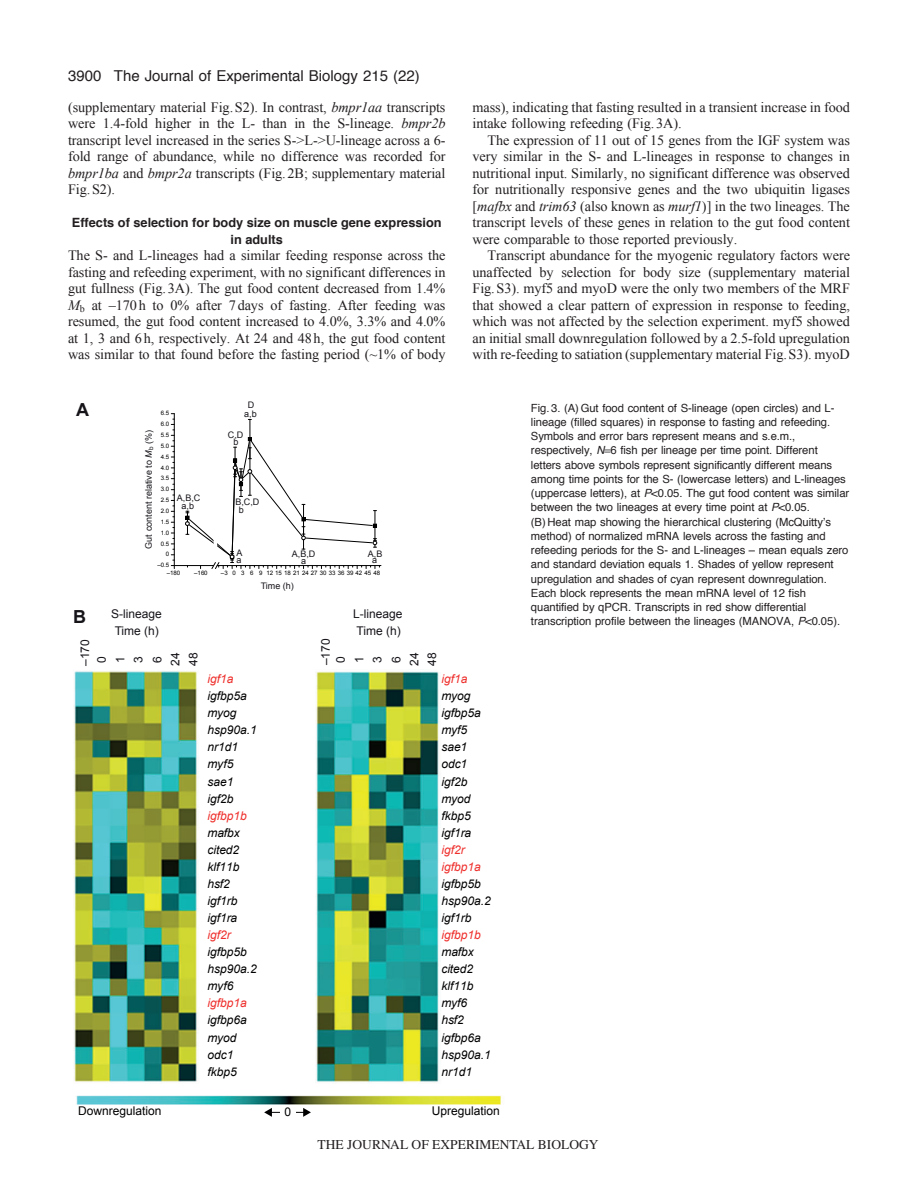
<style>
.page{position:relative;width:918px;height:1188px;background:#fff}
.page>*{position:absolute;margin:0;border:0;box-sizing:border-box;transform-origin:0 0}
.t1{font:700 18px "Arial";color:#171419}
.t2{font:15px "Helvetica";color:#231f20}
.t3{font:14.25px/16.5px "Times New Roman";letter-spacing:-.005em;color:#231f20;text-align:justify}
.t4{font:13.5px "Times";color:#231f20}
.t5{font:700 12.75px/16.5px "Helvetica";color:#231f20;text-align:center}
.t6{font:italic 12px/17.1px "Arial";color:#000001}
.t7{font:12px/18.3px "Arial";color:#17141a;text-align:center}
.t8{font:italic 12px/17.1px "Arial";color:#ee2f2c}
.t9{font:12px "Arial";color:#000001}
.t10{font:11.25px/14.2px "Helvetica";letter-spacing:-.005em;color:#231f20}
.t11{font:9px "Arial";color:#17141a}
.t12{font:6.15px "Arial";color:#000001}
.s1{font-style:italic}
</style>
<div class="page">
<img style="left:76px;top:1095px;width:426px;height:10px">
<img style="left:74px;top:671px;width:125px;height:411px">
<img style="left:316px;top:671px;width:123px;height:411px">
<hr style="left:174px;top:565px;width:40px;height:1px;background:#000001">
<hr style="left:217px;top:565px;width:164px;height:1px;background:#000001">
<svg style="left:171px;top:413px;width:4px;height:156px"></svg>
<hr style="left:174px;top:414px;width:1px;height:152px;background:#000001">
<svg style="left:185px;top:419px;width:195px;height:150px"></svg>
<hr style="left:271px;top:1112px;width:33px;height:1px;background:#000001">
<svg style="left:264px;top:1108px;width:8px;height:9px"></svg>
<svg style="left:303px;top:1108px;width:8px;height:9px"></svg>
<div style="left:280px;top:1107px;width:16px;height:10px;background:#fff"></div>
<p class="t2" style="left:114px;top:69px;width:307px">The Journal of Experimental Biology 215 (22)</p>
<p class="t2" style="left:68px;top:69px;width:35px">3900</p>
<p class="t3" style="left:68px;top:99px;width:379px">(supplementary material Fig.S2). In contrast, <span class="s1">bmpr1aa</span> transcripts were 1.4-fold higher in the L- than in the S-lineage. <span class="s1">bmpr2b </span>transcript level increased in the series S-&gt;L-&gt;U-lineage across a 6- fold range of abundance, while no difference was recorded for <span class="s1">bmpr1ba</span> and <span class="s1">bmpr2a</span> transcripts (Fig.2B; supplementary material Fig.S2).</p>
<p class="t5" style="left:72px;top:216px;width:371px">Effects of selection for body size on muscle gene expression in adults</p>
<p class="t3" style="left:68px;top:247px;width:379px">The S- and L-lineages had a similar feeding response across the fasting and refeeding experiment, with no significant differences in gut fullness (Fig.3A). The gut food content decreased from 1.4% <span class="s1">M</span><sub>b</sub> at –170h to 0% after 7days of fasting. After feeding was resumed, the gut food content increased to 4.0%, 3.3% and 4.0% at 1, 3 and 6h, respectively. At 24 and 48h, the gut food content was similar to that found before the fasting period (~1% of body</p>
<p class="t1" style="left:76px;top:400px;width:14px">A</p>
<p class="t1" style="left:73px;top:607px;width:14px">B</p>
<p class="t12" style="left:161px;top:410px;width:10px">6.5</p>
<p class="t12" style="left:161px;top:421px;width:10px">6.0</p>
<p class="t11" style="left:144px;top:549px;width:120px;rotate:-90deg">Gut content relative to <span class="s1">M</span><sub>b</sub> (%)</p>
<p class="t12" style="left:161px;top:431px;width:10px">5.5</p>
<p class="t12" style="left:161px;top:442px;width:10px">5.0</p>
<p class="t12" style="left:161px;top:453px;width:10px">4.5</p>
<p class="t12" style="left:161px;top:464px;width:10px">4.0</p>
<p class="t12" style="left:161px;top:475px;width:10px">3.5</p>
<p class="t12" style="left:161px;top:486px;width:10px">3.0</p>
<p class="t11" style="left:177px;top:493px;width:25px">A,B,C</p>
<p class="t12" style="left:161px;top:497px;width:10px">2.5</p>
<p class="t11" style="left:182px;top:501px;width:14px">a,b</p>
<p class="t12" style="left:161px;top:507px;width:10px">2.0</p>
<p class="t12" style="left:161px;top:518px;width:10px">1.5</p>
<p class="t12" style="left:161px;top:529px;width:10px">1.0</p>
<p class="t12" style="left:161px;top:540px;width:10px">0.5</p>
<p class="t12" style="left:166px;top:551px;width:5px">0</p>
<p class="t12" style="left:157px;top:562px;width:13px">–0.5</p>
<p class="t11" style="left:248px;top:400px;width:8px">D</p>
<p class="t11" style="left:244px;top:409px;width:14px">a,b</p>
<p class="t11" style="left:228px;top:429px;width:17px">C,D</p>
<p class="t11" style="left:233px;top:437px;width:7px">b</p>
<p class="t11" style="left:235px;top:497px;width:26px">B,C,D</p>
<p class="t11" style="left:239px;top:505px;width:7px">b</p>
<p class="t11" style="left:236px;top:547px;width:8px">A</p>
<p class="t11" style="left:237px;top:555px;width:7px">a</p>
<p class="t11" style="left:292px;top:549px;width:25px">A,B,D</p>
<p class="t11" style="left:368px;top:549px;width:16px">A,B</p>
<p class="t11" style="left:301px;top:556px;width:7px">a</p>
<p class="t11" style="left:372px;top:555px;width:7px">a</p>
<p class="t12" style="left:167px;top:570px;width:15px">–180</p>
<p class="t12" style="left:194px;top:570px;width:15px">–160</p>
<p class="t12" style="left:221px;top:570px;width:161px">–3 0 3 6 9 12151821242730333639424548</p>
<p class="t11" style="left:261px;top:580px;width:35px">Time (h)</p>
<p class="t7" style="left:111px;top:605px;width:52px">S-lineage</p>
<p class="t7" style="left:353px;top:605px;width:51px">L-lineage</p>
<p class="t7" style="left:115px;top:621px;width:46px">Time (h)</p>
<p class="t7" style="left:357px;top:621px;width:46px">Time (h)</p>
<p class="t7" style="left:76px;top:666px;width:28px;rotate:-90deg">–170</p>
<p class="t7" style="left:316px;top:665px;width:28px;rotate:-90deg">–170</p>
<p class="t7" style="left:93px;top:663px;width:8px;rotate:-90deg">0</p>
<p class="t7" style="left:129px;top:666px;width:15px;rotate:-90deg">3<br>6<br>24<br>48</p>
<p class="t7" style="left:331px;top:663px;width:8px;rotate:-90deg">0</p>
<p class="t7" style="left:368px;top:663px;width:8px;line-height:18.9px;text-align:left;rotate:-90deg">3<br>6</p>
<p class="t7" style="left:423px;top:666px;width:15px;rotate:-90deg">48</p>
<p class="t7" style="left:405px;top:666px;width:15px;rotate:-90deg">24</p>
<p class="t7" style="left:350px;top:663px;width:8px;rotate:-90deg">1</p>
<p class="t7" style="left:111px;top:663px;width:8px;rotate:-90deg">1</p>
<p class="t3" style="left:472px;top:99px;width:379px">mass), indicating that fasting resulted in a transient increase in food intake following refeeding (Fig.3A).</p>
<p class="t3" style="left:472px;top:132px;width:379px;text-indent:15px">The expression of 11 out of 15 genes from the IGF system was very similar in the S- and L-lineages in response to changes in nutritional input. Similarly, no significant difference was observed for nutritionally responsive genes and the two ubiquitin ligases [<span class="s1">mafbx</span> and <span class="s1">trim63</span> (also known as <span class="s1">murf1</span>)] in the two lineages. The transcript levels of these genes in relation to the gut food content were comparable to those reported previously.</p>
<p class="t3" style="left:472px;top:247px;width:379px;text-indent:15px">Transcript abundance for the myogenic regulatory factors were unaffected by selection for body size (supplementary material Fig.S3). myf5 and myoD were the only two members of the MRF that showed a clear pattern of expression in response to feeding, which was not affected by the selection experiment. myf5 showed an initial small downregulation followed by a 2.5-fold upregulation with re-feeding to satiation (supplementary material Fig.S3). myoD</p>
<p class="t10" style="left:531px;top:401px;width:320px">Fig. 3. (A)Gut food content of S-lineage (open circles) and L&shy;lineage (filled squares) in response to fasting and refeeding.<br>Symbols and error bars represent means and s.e.m., respectively, <span class="s1">N</span> 6 fish per lineage per time point. Different letters above symbols represent significantly different means among time points for the S- (lowercase letters) and L-lineages (uppercase letters), at <span class="s1">P</span>&lt;0.05. The gut food content was similar between the two lineages at every time point at <span class="s1">P</span>&lt;0.05.<br>(B) Heat map showing the hierarchical clustering (McQuittyʼs method) of normalized mRNA levels across the fasting and refeeding periods for the S- and L-lineages – mean equals zero and standard deviation equals 1. Shades of yellow represent upregulation and shades of cyan represent downregulation.<br>Each block represents the mean mRNA level of 12 fish quantified by qPCR. Transcripts in red show differential transcription profile between the lineages (MANOVA, <span class="s1">P</span>&lt;0.05).</p>
<p class="t8" style="left:207px;top:670px;width:28px">igf1a</p>
<p class="t6" style="left:207px;top:688px;width:51px">igfbp5a myog hsp90a.1 nr1d1 myf5 sae1 igf2b</p>
<p class="t8" style="left:207px;top:807px;width:41px">igfbp1b</p>
<p class="t6" style="left:207px;top:824px;width:34px">mafbx cited2 klf11b hsf2 igf1rb igf1ra</p>
<p class="t8" style="left:207px;top:926px;width:25px">igf2r</p>
<p class="t6" style="left:207px;top:943px;width:51px">igfbp5b hsp90a.2 myf6</p>
<p class="t8" style="left:207px;top:995px;width:41px">igfbp1a</p>
<p class="t6" style="left:207px;top:1012px;width:41px">igfbp6a myod odc1 fkbp5</p>
<p class="t8" style="left:441px;top:670px;width:28px">igf1a</p>
<p class="t6" style="left:441px;top:688px;width:41px">myog igfbp5a myf5 sae1 odc1 igf2b myod fkbp5 igf1ra</p>
<p class="t8" style="left:441px;top:841px;width:41px">igf2r igfbp1a</p>
<p class="t6" style="left:441px;top:875px;width:51px">igfbp5b hsp90a.2 igf1rb</p>
<p class="t8" style="left:441px;top:926px;width:41px">igfbp1b</p>
<p class="t6" style="left:441px;top:943px;width:51px">mafbx cited2 klf11b myf6 hsf2 igfbp6a hsp90a.1 nr1d1</p>
<p class="t9" style="left:78px;top:1104px;width:85px">Downregulation</p>
<p class="t9" style="left:432px;top:1104px;width:69px">Upregulation</p>
<p class="t9" style="left:284px;top:1105px;width:8px">0</p>
<p class="t4" style="left:318px;top:1137px;width:282px">THE JOURNAL OF EXPERIMENTAL BIOLOGY</p>
</div>
